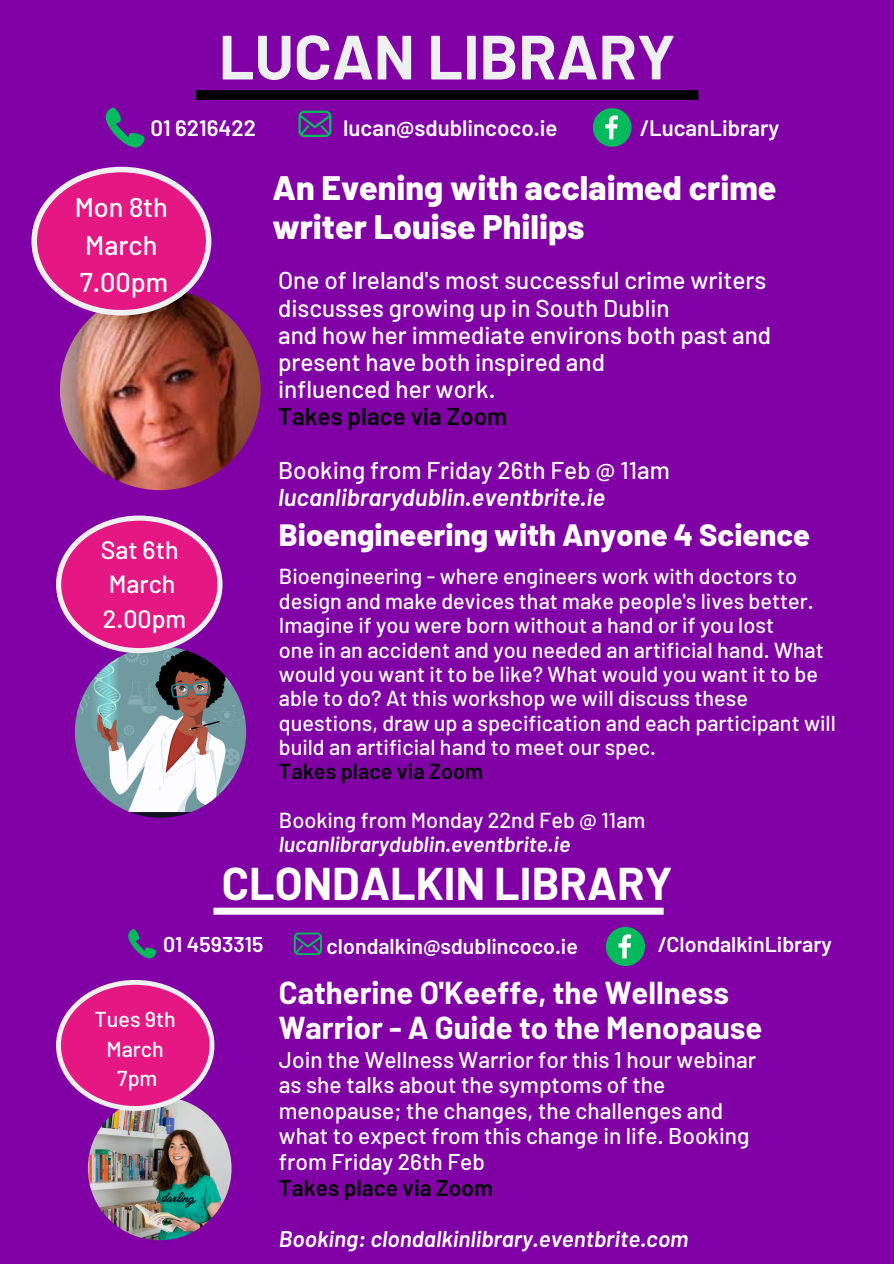
<style>
.page{position:relative;width:894px;height:1264px;background:#fff}
.page>*{position:absolute;margin:0;border:0;box-sizing:border-box;transform-origin:0 0}
.t1{font:700 62.4px "Barlow";color:#eff0f2}
.t2{font:700 44.85px "Barlow";color:#fff}
.t3{font:800 33.9px/38.1px "Barlow";color:#fff}
.t4{font:700 30.9px/35px "Barlow";color:#fff}
.t5{font:800 30.75px "Barlow";color:#fff}
.t6{font:500 27px/37.2px "Barlow";color:#fff;text-align:center}
.t7{font:500 25.05px "Barlow";color:#fff}
.t8{font:500 24.3px/27px "Barlow";color:#fff}
.t9{font:italic 600 24.3px "Barlow";color:#fff}
.t10{font:600 24.3px "Barlow";color:#000}
.t11{font:500 22.65px/25.5px "Barlow";color:#fff}
.t12{font:italic 600 22.65px "Barlow";color:#fff}
.t13{font:600 22.65px "Barlow";color:#000}
.t14{font:600 22.2px "Barlow";color:#fff}
.t15{font:500 21.6px/24.3px "Barlow";color:#fff}
.t16{font:italic 600 21.6px "Barlow";color:#fff}
.t17{font:600 21.6px "Barlow";color:#000}
.t18{font:600 21.3px "Barlow";color:#fff}
</style>
<div class="page">
<div style="left:0;top:0;width:893px;height:1263px;background:#8100a6"></div>
<svg style="left:196px;top:90px;width:502px;height:10px;background:#020003"></svg>
<img style="left:60px;top:289px;width:201px;height:201px;border-radius:50%">
<svg style="left:31px;top:167px;width:180px;height:148px"></svg>
<img style="left:75px;top:646px;width:171px;height:171px;border-radius:50%">
<svg style="left:106px;top:107px;width:39px;height:40px"></svg>
<svg style="left:298px;top:111px;width:33px;height:26px"></svg>
<svg style="left:592px;top:108px;width:39px;height:39px"></svg>
<svg style="left:56px;top:515px;width:166px;height:138px"></svg>
<svg style="left:213px;top:907px;width:450px;height:7px;background:#f2e5f6"></svg>
<img style="left:88px;top:1096px;width:143px;height:144px;border-radius:50%">
<svg style="left:56px;top:979px;width:158px;height:131px"></svg>
<svg style="left:128px;top:929px;width:28px;height:29px"></svg>
<svg style="left:294px;top:932px;width:28px;height:23px"></svg>
<svg style="left:605px;top:926px;width:40px;height:40px"></svg>
<p class="t1" style="left:219px;top:17px;width:458px">LUCAN LIBRARY</p>
<p class="t14" style="left:150px;top:113px;width:107px">01 6216422</p>
<p class="t14" style="left:343px;top:113px;width:216px">lucan@sdublincoco.ie</p>
<p class="t14" style="left:639px;top:113px;width:141px">/LucanLibrary</p>
<p class="t3" style="left:272px;top:168px;width:505px">An Evening with acclaimed crime writer Louise Philips</p>
<p class="t6" style="left:75px;top:188px;width:95px">Mon 8th<br>March</p>
<p class="t6" style="left:80px;top:262px;width:90px">7.00pm</p>
<p class="t8" style="left:278px;top:266px;width:489px">One of Ireland's most successful crime writers discusses growing up in South Dublin</p>
<p class="t8" style="left:278px;top:320px;width:494px">and how her immediate environs both past and present have both inspired and</p>
<p class="t8" style="left:278px;top:374px;width:218px">influenced her work.</p>
<p class="t10" style="left:278px;top:400px;width:231px">Takes place via Zoom</p>
<p class="t8" style="left:278px;top:455px;width:393px">Booking from Friday 26th Feb @ 11am</p>
<p class="t9" style="left:278px;top:481px;width:329px">lucanlibrarydublin.eventbrite.ie</p>
<p class="t7" style="left:101px;top:534px;width:79px">Sat 6th</p>
<p class="t7" style="left:109px;top:568px;width:68px">March</p>
<p class="t7" style="left:103px;top:603px;width:85px">2.00pm</p>
<p class="t5" style="left:279px;top:515px;width:532px">Bioengineering with Anyone 4 Science</p>
<p class="t15" style="left:279px;top:563px;width:536px">Bioengineering - where engineers work with doctors to design and make devices that make people's lives better.<br>Imagine if you were born without a hand or if you lost</p>
<p class="t15" style="left:279px;top:636px;width:558px">one in an accident and you needed an artificial hand. What would you want it to be like? What would you want it to be able to do? At this workshop we will discuss these questions, draw up a specification and each participant will</p>
<p class="t15" style="left:279px;top:734px;width:378px">build an artificial hand to meet our spec.</p>
<p class="t17" style="left:279px;top:757px;width:206px">Takes place via Zoom</p>
<p class="t15" style="left:279px;top:807px;width:368px">Booking from Monday 22nd Feb @ 11am</p>
<p class="t16" style="left:279px;top:830px;width:293px">lucanlibrarydublin.eventbrite.ie</p>
<p class="t2" style="left:222px;top:855px;width:452px">CLONDALKIN LIBRARY</p>
<p class="t18" style="left:657px;top:930px;width:175px">/ClondalkinLibrary</p>
<p class="t18" style="left:163px;top:930px;width:102px">01 4593315</p>
<p class="t18" style="left:326px;top:932px;width:253px">clondalkin@sdublincoco.ie</p>
<p class="t4" style="left:279px;top:974px;width:485px">Catherine O'Keeffe, the Wellness<br>Warrior - A Guide to the Menopause</p>
<p class="t11" style="left:279px;top:1046px;width:478px">Join the Wellness Warrior for this 1 hour webinar as she talks about the symptoms of the menopause; the changes, the challenges and what to expect from this change in life. Booking from Friday 26th Feb</p>
<p class="t13" style="left:279px;top:1172px;width:215px">Takes place via Zoom</p>
<p class="t12" style="left:279px;top:1223px;width:411px">Booking: clondalkinlibrary.eventbrite.com</p>
<p class="t15" style="left:94px;top:1003px;width:83px;line-height:29.5px;text-align:center">Tues 9th<br>March</p>
<p class="t15" style="left:117px;top:1065px;width:42px">7pm</p>
</div>
